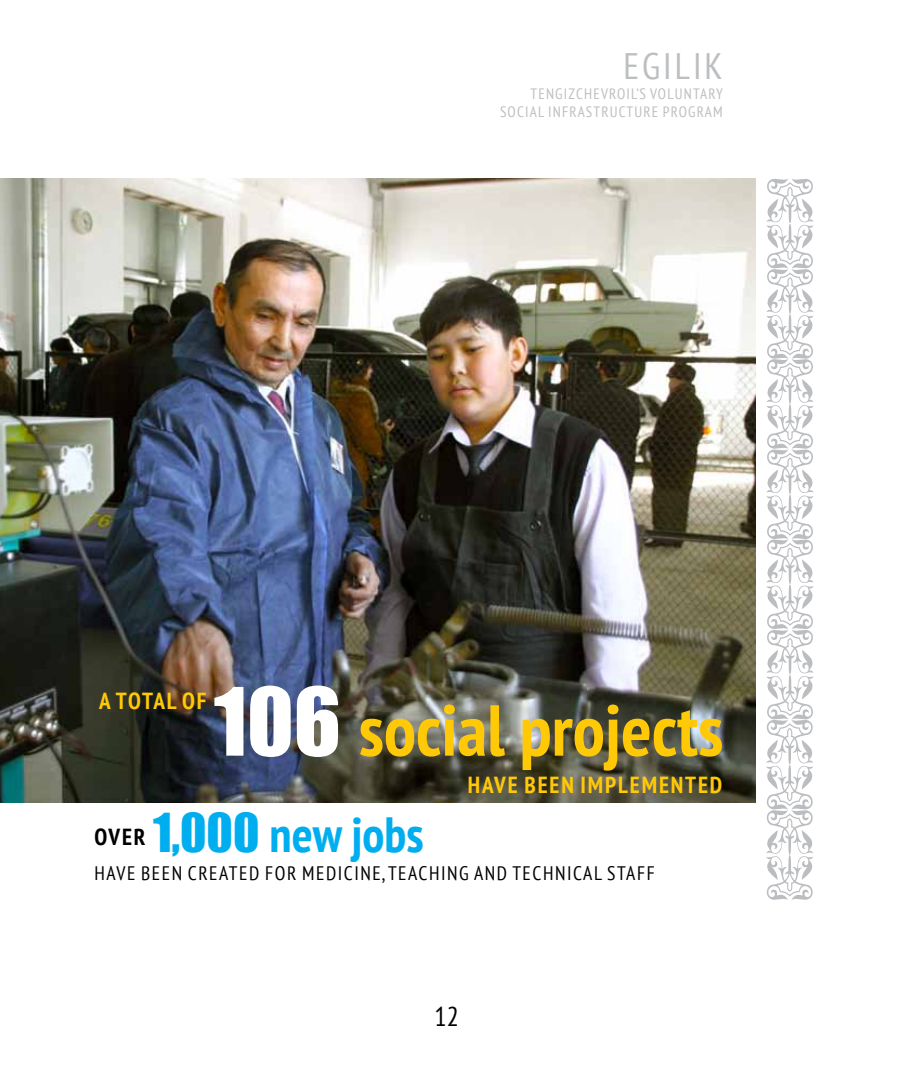
<style>
.page{position:relative;width:902px;height:1080px;background:#fff}
.page>*{position:absolute;margin:0;border:0;box-sizing:border-box;transform-origin:0 0}
.t1{font:700 condensed 72px "PT Sans";color:#ffc907}
.t2{font:700 condensed 49.35px "PT Sans";color:#00aeef}
.t3{font:condensed 36.75px "PT Sans";letter-spacing:.08em;color:#bcbec0}
.t4{font:condensed 27px "PT Sans";color:#000}
.t5{font:700 condensed 23.25px "PT Sans";letter-spacing:.08em;color:#ffc907}
.t6{font:condensed 19.5px "PT Sans";letter-spacing:.08em;color:#000}
.t7{font:condensed 15px/18px "PT Sans";letter-spacing:.08em;color:#bcbec0;text-align:right}
.s1{font-family:"Impact";font-weight:400;font-stretch:normal;font-size:87px;color:#fff}
.s2{font-size:23.25px;color:#000}
.s3{font-family:"Impact";font-weight:400;font-stretch:normal}
</style>
<div class="page">
<img style="left:0;top:179px;width:755px;height:624px">
<svg style="left:766px;top:179px;width:48px;height:721px"></svg>
<h3 class="t3" style="left:623px;top:42px;width:101px">EGILIK</h3>
<p class="t7" style="left:500px;top:84px;width:224px">TENGIZCHEVROIL’S VOLUNTARY<br>SOCIAL INFRASTRUCTURE PROGRAM</p>
<h3 class="t5" style="left:99px;top:686px;width:107px">A TOTAL OF</h3>
<h1 class="t1" style="left:214px;top:683px;width:511px"><span class="s1">106</span> SOCIAL PROJECTS</h1>
<h3 class="t5" style="left:468px;top:769px;width:14px">HAVE</h3>
<h3 class="t5" style="left:524px;top:769px;width:26px">BEEN</h3>
<h3 class="t5" style="left:580px;top:769px;width:64px">IMPLEMENTED</h3>
<h2 class="t2" style="left:94px;top:802px;width:330px"><span class="s2">OVER</span> <span class="s3">1,000</span> NEW JOBS</h2>
<h3 class="t6" style="left:94px;top:860px;width:562px">HAVE BEEN CREATED FOR MEDICINE, TEACHING AND TECHNICAL STAFF</h3>
<h3 class="t4" style="left:434px;top:999px;width:26px">12</h3>
</div>
